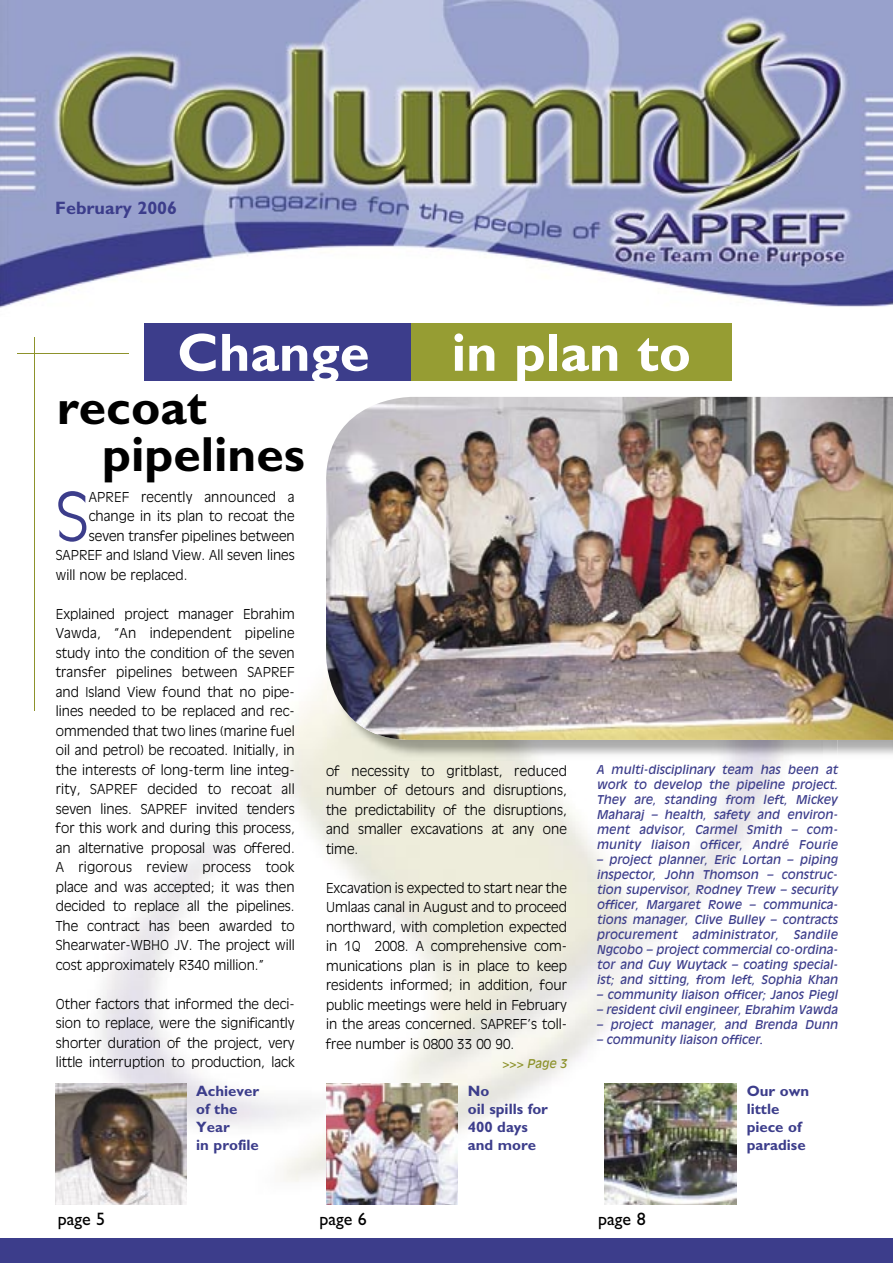
<style>
.page{position:relative;width:893px;height:1263px;background:#fff}
.page>*{position:absolute;margin:0;border:0;box-sizing:border-box;transform-origin:0 0}
.t1{font:300 66px "Antiquary 45";color:#3c3d8b}
.t2{font:700 54px "Guild 75";color:#fff}
.t3{font:700 49.5px/46.5px "Guild 75";color:#000}
.t4{font:18px "Guild 55 Rom";color:#000}
.t5{font:700 18px "Guild 75";color:#3c3d8b}
.t6{font:700 15px/18px "Guild 75";color:#3c3d8b}
.t7{font:300 13.5px/19.5px "Antiquary 45";color:#000;text-align:justify}
.t8{font:12px/15px "Antiquary 56 Rom Ital";color:#3c3d8b;text-align:justify}
.t9{font:12px "Antiquary 56 Rom Ital";color:#8d922b}
</style>
<div class="page">
<img style="left:60px;top:683px;width:720px;height:522px">
<hr style="left:17px;top:353px;width:112px;height:1px;background:#8d922b">
<hr style="left:34px;top:338px;width:1px;height:373px;background:#8d922b">
<div style="left:144px;top:323px;width:271px;height:57px;background:#3c3d8b"></div>
<div style="left:411px;top:323px;width:320px;height:57px;background:#969d33"></div>
<img style="left:0;top:0;width:893px;height:308px">
<div style="left:0;top:1238px;width:893px;height:25px;background:#3c3d8b"></div>
<img style="left:326px;top:1083px;width:132px;height:121px">
<img style="left:327px;top:740px;width:496px;height:21px">
<img style="left:326px;top:397px;width:567px;height:343px">
<img style="left:55px;top:1083px;width:132px;height:121px">
<img style="left:604px;top:1083px;width:132px;height:121px">
<h3 class="t5" style="left:55px;top:197px;width:123px">February 2006</h3>
<h2 class="t2" style="left:177px;top:321px;width:194px">Change</h2>
<h2 class="t2" style="left:451px;top:321px;width:241px">in plan to</h2>
<h3 class="t3" style="left:102px;top:384px;width:204px;text-indent:-45px">recoat pipelines</h3>
<h1 class="t1" style="left:56px;top:478px;width:35px">S</h1>
<p class="t7" style="left:89px;top:487px;width:207px">APREF recently announced a</p>
<p class="t7" style="left:89px;top:506px;width:207px">change in its plan to recoat the</p>
<p class="t7" style="left:89px;top:526px;width:207px">seven transfer pipelines between</p>
<p class="t7" style="left:56px;top:545px;width:240px">SAPREF and Island View. All seven lines</p>
<p class="t7" style="left:56px;top:565px;width:133px">will now be replaced.</p>
<p class="t7" style="left:56px;top:604px;width:240px">Explained project manager Ebrahim Vawda, “An independent pipeline study into the condition of the seven transfer pipelines between SAPREF and Island View found that no pipe&shy;lines needed to be replaced and rec&shy;ommended that two lines (marine fuel oil and petrol) be recoated. Initially, in the interests of long-term line integ&shy;rity, SAPREF decided to recoat all seven lines. SAPREF invited tenders for this work and during this process, an alternative proposal was offered.<br>A rigorous review process took place and was accepted; it was then decided to replace all the pipelines.<br>The contract has been awarded to Shearwater-WBHO JV. The project will cost approximately R340 million.”</p>
<p class="t7" style="left:56px;top:994px;width:240px">Other factors that informed the deci&shy;sion to replace, were the significantly shorter duration of the project, very little interruption to production, lack</p>
<p class="t6" style="left:196px;top:1082px;width:64px">Achiever of the<br>Year<br>in profile</p>
<p class="t7" style="left:326px;top:761px;width:242px">of necessity to gritblast, reduced number of detours and disruptions, the predictability of the disruptions, and smaller excavations at any one time.</p>
<p class="t7" style="left:326px;top:878px;width:242px">Excavation is expected to start near the Umlaas canal in August and to proceed northward, with completion expected in 1Q 2008. A comprehensive com&shy;munications plan is in place to keep residents informed; in addition, four public meetings were held in February in the areas concerned. SAPREF’s toll&shy;free number is 0800 33 00 90.</p>
<p class="t9" style="left:502px;top:1056px;width:66px">&gt;&gt;&gt; Page 3</p>
<p class="t6" style="left:468px;top:1082px;width:82px">No<br>oil spills for<br>400 days and more</p>
<h3 class="t4" style="left:58px;top:1208px;width:49px">page 5</h3>
<h3 class="t4" style="left:319px;top:1208px;width:49px">page 6</h3>
<p class="t8" style="left:597px;top:762px;width:242px">A multi-disciplinary team has been at work to develop the pipeline project.<br>They are, standing from left, Mickey Maharaj – health, safety and environ&shy;ment advisor, Carmel Smith – com&shy;munity liaison officer, André Fourie</p>
<p class="t8" style="left:597px;top:852px;width:242px">– project planner, Eric Lortan – piping inspector, John Thomson – construc&shy;tion supervisor, Rodney Trew – security officer, Margaret Rowe – communica&shy;tions manager, Clive Bulley – contracts procurement administrator, Sandile Ngcobo – project commercial co-ordina&shy;tor and Guy Wuytack – coating special&shy;ist; and sitting, from left, Sophia Khan</p>
<p class="t8" style="left:597px;top:987px;width:242px">– community liaison officer; Janos Piegl</p>
<p class="t8" style="left:597px;top:1002px;width:242px">– resident civil engineer, Ebrahim Vawda</p>
<p class="t8" style="left:597px;top:1017px;width:242px">– project manager, and Brenda Dunn</p>
<p class="t8" style="left:597px;top:1032px;width:168px">– community liaison officer.</p>
<h3 class="t4" style="left:598px;top:1208px;width:49px">page 8</h3>
<p class="t6" style="left:747px;top:1082px;width:64px">Our own little piece of paradise</p>
</div>
